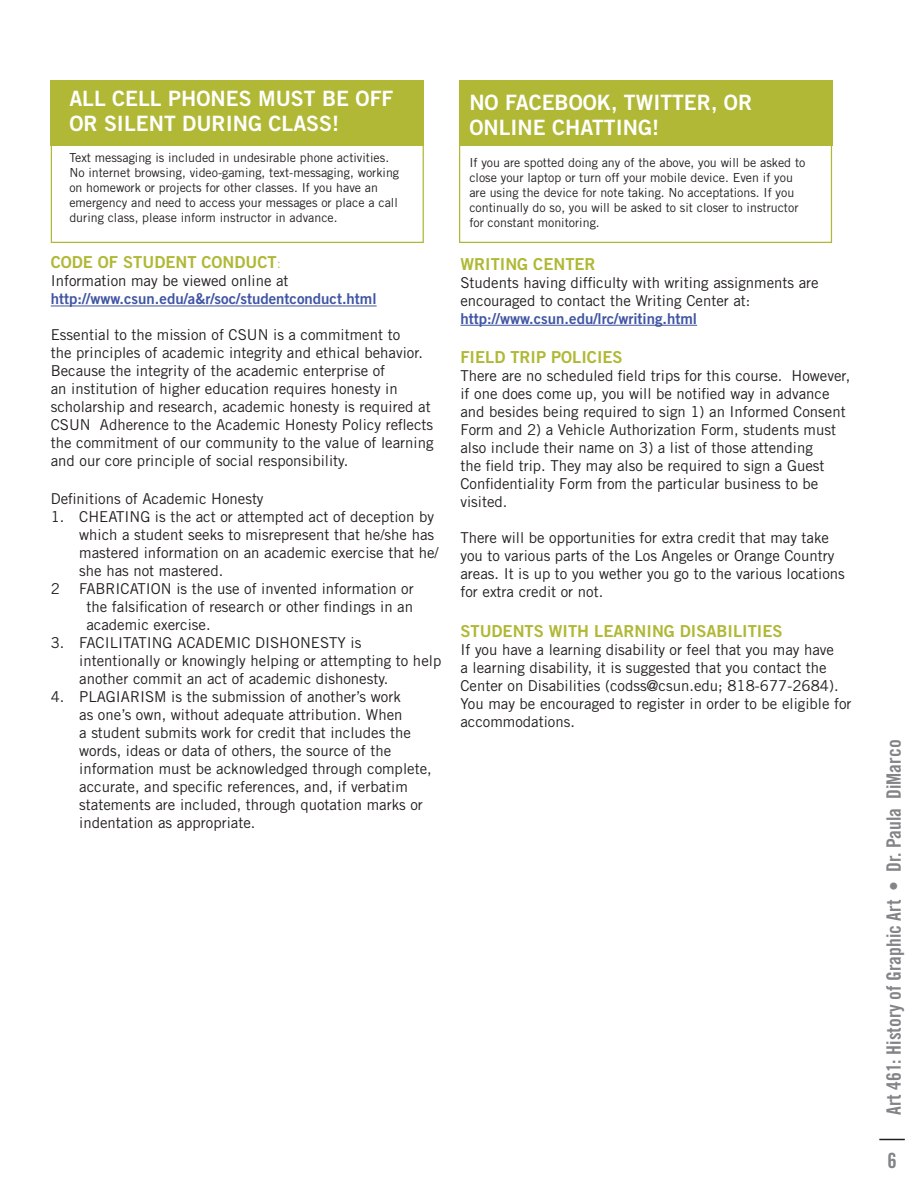
<style>
.page{position:relative;width:918px;height:1188px;background:#fff}
.page>*{position:absolute;margin:0;border:0;box-sizing:border-box;transform-origin:0 0}
.t1{font:21.15px/25.3px "Trade Gothic Bold Two";color:#fff}
.t2{font:21px "Trade Gothic Bold Cond Twenty";color:#828487}
.t3{font:19.8px "Trade Gothic Bold Cond Twenty";color:#828487}
.t4{font:16.5px "Trade Gothic Bold Two";color:#b0b835}
.t5{font:300 16.5px "Fairfield LT Std";color:#b0b835}
.t6{font:15px/18px "Trade Gothic";color:#231f20}
.t7{font:15px "Trade Gothic Bold Two";color:#4055a4}
.t8{font:12.45px/15px "Trade Gothic";color:#231f20}
</style>
<div class="page">
<svg style="left:879px;top:1139px;width:26px;height:1px"></svg>
<div style="left:51px;top:80px;width:373px;height:66px;background:#b0b835"></div>
<div style="left:459px;top:80px;width:373px;height:66px;background:#b0b835"></div>
<div style="left:51px;top:80px;width:373px;height:163px;border:1px solid #b0b835"></div>
<div style="left:459px;top:80px;width:373px;height:163px;border:1px solid #b0b835"></div>
<hr style="left:51px;top:306px;width:326px;height:1px;background:#4055a4">
<hr style="left:460px;top:325px;width:237px;height:1px;background:#4055a4">
<h1 class="t1" style="left:69px;top:85px;width:325px">ALL CELL PHONES MUST BE OFF<br>OR SILENT DURING CLASS!</h1>
<p class="t8" style="left:69px;top:150px;width:331px">Text messaging is included in undesirable phone activities.<br>No internet browsing, video-gaming, text-messaging, working on homework or projects for other classes. If you have an emergency and need to access your messages or place a call during class, please inform instructor in advance.</p>
<p class="t4" style="left:51px;top:252px;width:22px">CODE</p>
<p class="t4" style="left:98px;top:252px;width:47px">OF STUDENT</p>
<p class="t4" style="left:202px;top:252px;width:22px">CONDUCT</p>
<p class="t5" style="left:277px;top:254px;width:6px">:</p>
<p class="t6" style="left:51px;top:272px;width:239px">Information may be viewed online at</p>
<p class="t7" style="left:51px;top:290px;width:327px">HTTP://WWW.CSUN.EDU/A&amp;R/SOC/STUDENTCONDUCT.HTML</p>
<p class="t6" style="left:51px;top:326px;width:384px">Essential to the mission of CSUN is a commitment to<br>the principles of academic integrity and ethical behavior.<br>Because the integrity of the academic enterprise of<br>an institution of higher education requires honesty in scholarship and research, academic honesty is required at CSUN Adherence to the Academic Honesty Policy reflects the commitment of our community to the value of learning and our core principle of social responsibility.</p>
<p class="t6" style="left:51px;top:490px;width:214px">Definitions of Academic Honesty</p>
<p class="t6" style="left:51px;top:508px;width:385px">1. CHEATING is the act or attempted act of deception by</p>
<p class="t6" style="left:79px;top:526px;width:356px">which a student seeks to misrepresent that he/she has</p>
<p class="t6" style="left:79px;top:544px;width:361px">mastered information on an academic exercise that he/</p>
<p class="t6" style="left:79px;top:562px;width:146px">she has not mastered.</p>
<p class="t6" style="left:51px;top:580px;width:11px">2</p>
<p class="t6" style="left:86px;top:580px;width:329px;text-align:justify;text-indent:-7px">FABRICATION is the use of invented information or the falsification of research or other findings in an academic exercise.</p>
<p class="t6" style="left:79px;top:634px;width:364px;text-indent:-28px">3. FACILITATING ACADEMIC DISHONESTY is intentionally or knowingly helping or attempting to help another commit an act of academic dishonesty.</p>
<p class="t6" style="left:79px;top:688px;width:354px;text-indent:-28px">4. PLAGIARISM is the submission of another’s work<br>as one’s own, without adequate attribution. When<br>a student submits work for credit that includes the words, ideas or data of others, the source of the information must be acknowledged through complete, accurate, and specific references, and, if verbatim statements are included, through quotation marks or indentation as appropriate.</p>
<h1 class="t1" style="left:469px;top:89px;width:196px">NO FACEBOOK, TWITTER</h1>
<h1 class="t1" style="left:711px;top:89px;width:28px">, OR</h1>
<h1 class="t1" style="left:469px;top:115px;width:14px">ONLINE</h1>
<h1 class="t1" style="left:552px;top:115px;width:14px">CHATTING</h1>
<h1 class="t1" style="left:652px;top:115px;width:9px">!</h1>
<p class="t8" style="left:469px;top:155px;width:338px">If you are spotted doing any of the above, you will be asked to close your laptop or turn off your mobile device. Even if you are using the device for note taking. No acceptations. If you continually do so, you will be asked to sit closer to instructor for constant monitoring.</p>
<p class="t4" style="left:460px;top:254px;width:11px">WRITING</p>
<p class="t4" style="left:533px;top:254px;width:22px">CENTER</p>
<p class="t6" style="left:460px;top:273px;width:360px">Students having difficulty with writing assignments are encouraged to contact the Writing Center at:</p>
<p class="t7" style="left:460px;top:309px;width:238px">HTTP://WWW.CSUN.EDU/LRC/WRITING.HTML</p>
<p class="t4" style="left:460px;top:347px;width:19px">FIELD</p>
<p class="t4" style="left:510px;top:347px;width:19px">TRIP</p>
<p class="t4" style="left:551px;top:347px;width:20px">POLICIES</p>
<p class="t6" style="left:460px;top:367px;width:391px">There are no scheduled field trips for this course. However, if one does come up, you will be notified way in advance and besides being required to sign 1) an Informed Consent Form and 2) a Vehicle Authorization Form, students must also include their name on 3) a list of those attending<br>the field trip. They may also be required to sign a Guest Confidentiality Form from the particular business to be visited.</p>
<p class="t6" style="left:460px;top:529px;width:386px">There will be opportunities for extra credit that may take you to various parts of the Los Angeles or Orange Country areas. It is up to you wether you go to the various locations for extra credit or not.</p>
<p class="t4" style="left:460px;top:621px;width:22px">STUDENTS</p>
<p class="t4" style="left:549px;top:621px;width:23px">WITH</p>
<p class="t4" style="left:594px;top:621px;width:21px">LEARNING</p>
<p class="t4" style="left:680px;top:621px;width:57px">DISABILITIES</p>
<p class="t6" style="left:460px;top:640px;width:393px">If you have a learning disability or feel that you may have<br>a learning disability, it is suggested that you contact the Center on Disabilities (codss@csun.edu; 818-677-2684).<br>You may be encouraged to register in order to be eligible for accommodations.</p>
<h3 class="t3" style="left:882px;top:1115px;width:377px;rotate:-90deg">Art 461: History of Graphic Art • Dr. Paula DiMarco</h3>
<h2 class="t2" style="left:887px;top:1148px;width:11px">6</h2>
</div>
